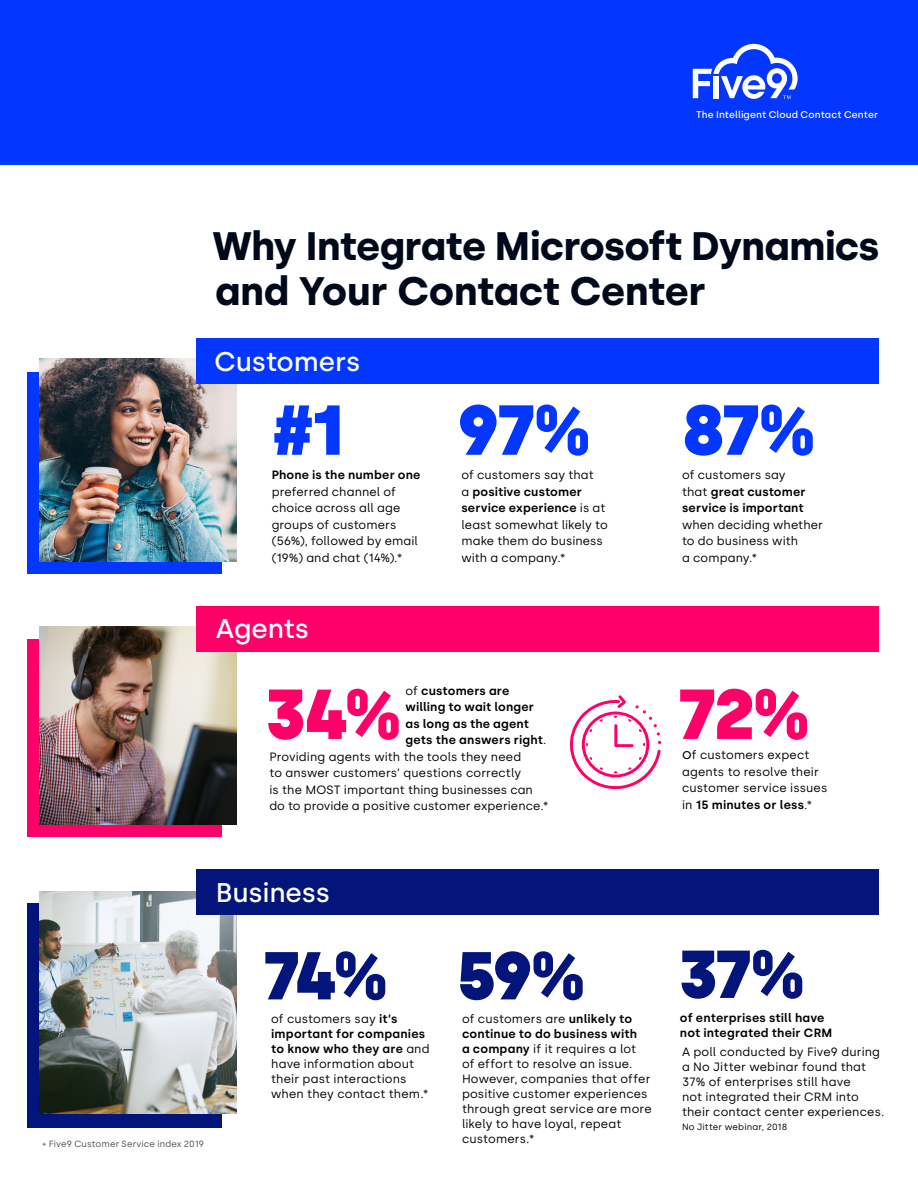
<style>
.page{position:relative;width:918px;height:1188px;background:#fff}
.page>*{position:absolute;margin:0;border:0;box-sizing:border-box;transform-origin:0 0}
.Callout{font:900 70.5px "Silka";color:#0336ff}
.Callout-2{font:900 70.5px "Silka";color:#ff0069}
.Callout-3{font:900 67.5px "Silka";color:#03147a}
.H1-_Small_TItle_30pt{font:700 39.75px/45px "Silka";letter-spacing:-.02em;color:#00091a}
.H3_Intro_12pt_17pt{font:500 27px "Silka";letter-spacing:-.005em;color:#fff}
.Callout-4{font:12px/16.5px "Silka";letter-spacing:.01em;color:#000}
.Callout-5{font:600 12px/15px "Silka";letter-spacing:.015em;color:#000}
.Descriptor{font:500 9.75px "Silka";letter-spacing:.01em;color:#fff}
.Boilerplate_Details{font:9px "Silka";letter-spacing:.01em;color:#4d4d4f}
.Callout-6{font:9px "Silka";letter-spacing:.02em;color:#000}
.s1{font-weight:600}
.s2{font-weight:400}
.s3{font-size:15px}
</style>
<div class="page">
<div style="left:27px;top:903px;width:194px;height:224px;background:#03147a"></div>
<div style="left:27px;top:640px;width:194px;height:197px;background:#ff0069"></div>
<div style="left:27px;top:372px;width:194px;height:202px;background:#0336ff"></div>
<img style="left:39px;top:359px;width:197px;height:203px">
<img style="left:39px;top:626px;width:197px;height:199px">
<img style="left:39px;top:891px;width:197px;height:222px">
<div style="left:0;top:0;width:918px;height:164px;background:#0336ff"></div>
<svg style="left:693px;top:44px;width:105px;height:55px"></svg>
<div style="left:196px;top:338px;width:682px;height:46px;background:#0336ff"></div>
<div style="left:196px;top:606px;width:682px;height:45px;background:#ff0069"></div>
<div style="left:196px;top:870px;width:682px;height:45px;background:#03147a"></div>
<svg style="left:569px;top:695px;width:93px;height:95px"></svg>
<p class="Descriptor" style="left:696px;top:109px;width:184px">The Intelligent Cloud Contact Center</p>
<p class="H1-_Small_TItle_30pt" style="left:213px;top:224px;width:669px">Why Integrate Microsoft Dynamics and Your Contact Center</p>
<p class="H3_Intro_12pt_17pt" style="left:215px;top:345px;width:147px">Customers</p>
<p class="Callout" style="left:272px;top:388px;width:74px">#1</p>
<p class="Callout-4" style="left:272px;top:467px;width:150px"><span class="s1">Phone is the number one </span>preferred channel of choice across all age groups of customers (56%), followed by email (19%) and chat (14%).*</p>
<p class="H3_Intro_12pt_17pt" style="left:216px;top:613px;width:95px">Agents</p>
<p class="Callout" style="left:457px;top:388px;width:137px">97%</p>
<p class="Callout-4" style="left:461px;top:467px;width:148px">of customers say that<br>a <span class="s1">positive customer service experience</span> is at least somewhat likely to make them do business with a company.*</p>
<p class="Callout-5" style="left:406px;top:683px;width:105px"><span class="s2">of</span> customers are</p>
<p class="Callout-5" style="left:406px;top:699px;width:130px">willing to wait longer</p>
<p class="Callout-5" style="left:406px;top:716px;width:125px">as long as the agent</p>
<p class="Callout-5" style="left:406px;top:732px;width:142px">gets the answers right<span class="s2">.</span></p>
<p class="Callout-4" style="left:269px;top:748px;width:253px">Providing agents with the tools they need</p>
<p class="Callout-4" style="left:269px;top:765px;width:253px">to answer customers’ questions correctly</p>
<p class="Callout-4" style="left:269px;top:781px;width:265px">is the MOST important thing businesses can</p>
<p class="Callout-4" style="left:269px;top:798px;width:281px">do to provide a positive customer experience.*</p>
<p class="Callout-2" style="left:264px;top:672px;width:141px">34%</p>
<p class="Callout" style="left:682px;top:388px;width:136px">87%</p>
<p class="Callout-4" style="left:682px;top:467px;width:142px">of customers say<br>that <span class="s1">great customer service is important </span>when deciding whether to do business with<br>a company.*</p>
<p class="Callout-2" style="left:677px;top:672px;width:135px">72%</p>
<p class="Callout-4" style="left:682px;top:747px;width:147px"><span class="s3">o</span>f customers expect agents to resolve their customer service issues in <span class="s1">15 minutes or less</span>.*</p>
<p class="H3_Intro_12pt_17pt" style="left:216px;top:877px;width:116px">Business</p>
<p class="Boilerplate_Details" style="left:42px;top:1139px;width:164px">* Five9 Customer Service index 2019</p>
<p class="Callout-3" style="left:263px;top:935px;width:128px">74%</p>
<p class="Callout-3" style="left:456px;top:935px;width:132px">59%</p>
<p class="Callout-3" style="left:677px;top:934px;width:130px">37%</p>
<p class="Callout-4" style="left:271px;top:1011px;width:160px;line-height:15px">of customers say <span class="s1">it’s important for companies to know who they are</span> and have information about their past interactions when they contact them.*</p>
<p class="Callout-4" style="left:462px;top:1011px;width:191px;line-height:15px">of customers are <span class="s1">unlikely to continue to do business with<br>a company</span> if it requires a lot of effort to resolve an issue.<br>However, companies that offer positive customer experiences through great service are more likely to have loyal, repeat customers.*</p>
<p class="Callout-5" style="left:680px;top:1011px;width:154px">of enterprises still have not integrated their CRM</p>
<p class="Callout-4" style="left:682px;top:1045px;width:204px;line-height:15px">A poll conducted by Five9 during a No Jitter webinar found that<br>37% of enterprises still have<br>not integrated their CRM into their contact center experiences.</p>
<p class="Callout-6" style="left:682px;top:1122px;width:107px">No Jitter webinar, 2018</p>
</div>
